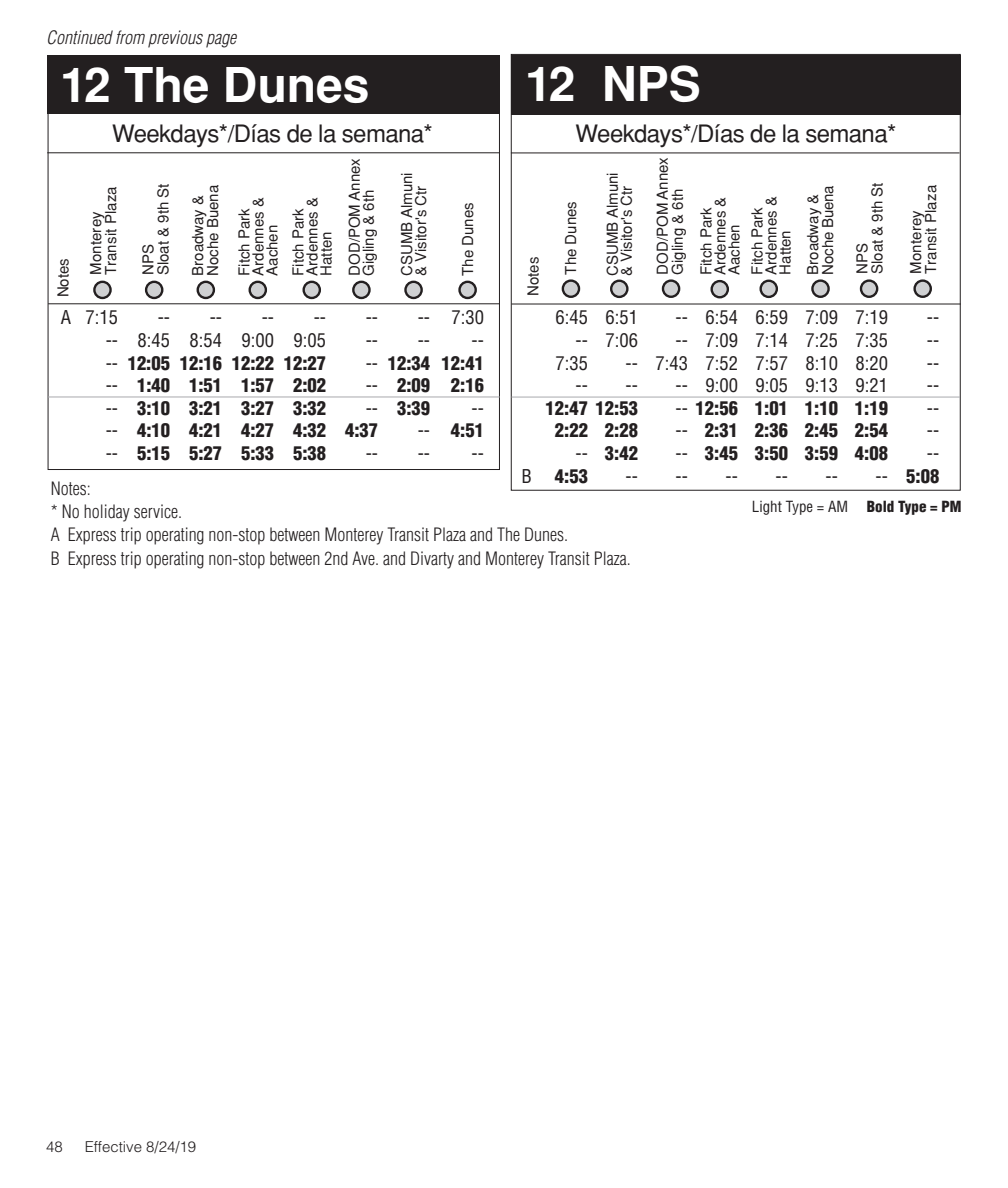
<style>
.page{position:relative;width:1008px;height:1188px;background:#fff}
.page>*{position:absolute;margin:0;border:0;box-sizing:border-box;transform-origin:0 0}
.t1{font:700 48px "Helvetica";color:#fff}
.t2{font:24px "Helvetica";letter-spacing:-.025em;color:#231f20}
.AM_9_3{font:900 condensed 18.6px "Helvetica";color:#231f20}
.AM_9_3-2{font:condensed 18.6px "Helvetica";color:#231f20}
.t3{font:300 condensed 18px "Helvetica";color:#231f20}
.t4{font:italic 300 condensed 18px "Helvetica";color:#231f20}
.t5{font:15px/14px "Helvetica";color:#231f20}
.t6{font:condensed 15px "Helvetica";color:#231f20}
.t7{font:300 15px "Helvetica";color:#231f20}
.s1{font-weight:400}
.s2{font-weight:900}
</style>
<div class="page">
<hr style="left:48px;top:303px;width:452px;height:1px;background:#231f20">
<div style="left:48px;top:55px;width:452px;height:59px;background:#231f20"></div>
<hr style="left:47px;top:152px;width:452px;height:1px;background:#231f20">
<hr style="left:511px;top:304px;width:450px;height:1px;background:#231f20">
<div style="left:511px;top:55px;width:449px;height:59px;background:#231f20"></div>
<hr style="left:511px;top:152px;width:449px;height:1px;background:#231f20">
<hr style="left:48px;top:396px;width:452px;height:1px;background:#a8a9ad">
<hr style="left:512px;top:397px;width:448px;height:1px;background:#a8a9ad">
<svg style="left:94px;top:282px;width:17px;height:16px"></svg>
<div style="left:93px;top:281px;width:19px;height:18px;border:2px solid #231f20;border-radius:50%"></div>
<svg style="left:563px;top:281px;width:16px;height:16px"></svg>
<div style="left:562px;top:279px;width:18px;height:19px;border:2px solid #231f20;border-radius:50%"></div>
<div style="left:146px;top:282px;width:16px;height:16px;background:#cfd0d2;border-radius:50%"></div>
<div style="left:145px;top:281px;width:18px;height:18px;border:2px solid #231f20;border-radius:50%"></div>
<svg style="left:663px;top:281px;width:16px;height:16px"></svg>
<div style="left:662px;top:279px;width:18px;height:19px;border:2px solid #231f20;border-radius:50%"></div>
<svg style="left:761px;top:281px;width:16px;height:16px"></svg>
<div style="left:759px;top:280px;width:19px;height:18px;border:2px solid #231f20;border-radius:50%"></div>
<svg style="left:405px;top:282px;width:17px;height:16px"></svg>
<div style="left:404px;top:281px;width:19px;height:18px;border:2px solid #231f20;border-radius:50%"></div>
<svg style="left:611px;top:281px;width:16px;height:16px"></svg>
<div style="left:610px;top:280px;width:19px;height:18px;border:2px solid #231f20;border-radius:50%"></div>
<svg style="left:353px;top:282px;width:17px;height:16px"></svg>
<div style="left:352px;top:281px;width:19px;height:18px;border:2px solid #231f20;border-radius:50%"></div>
<div style="left:250px;top:282px;width:16px;height:16px;background:#cfd0d2;border-radius:50%"></div>
<div style="left:249px;top:281px;width:18px;height:18px;border:2px solid #231f20;border-radius:50%"></div>
<svg style="left:304px;top:282px;width:16px;height:16px"></svg>
<div style="left:302px;top:281px;width:19px;height:18px;border:2px solid #231f20;border-radius:50%"></div>
<svg style="left:712px;top:281px;width:16px;height:16px"></svg>
<div style="left:710px;top:280px;width:19px;height:18px;border:2px solid #231f20;border-radius:50%"></div>
<svg style="left:861px;top:281px;width:16px;height:16px"></svg>
<div style="left:860px;top:279px;width:18px;height:19px;border:2px solid #231f20;border-radius:50%"></div>
<svg style="left:915px;top:281px;width:16px;height:16px"></svg>
<div style="left:913px;top:279px;width:19px;height:19px;border:2px solid #231f20;border-radius:50%"></div>
<svg style="left:460px;top:282px;width:16px;height:16px"></svg>
<div style="left:458px;top:281px;width:19px;height:18px;border:2px solid #231f20;border-radius:50%"></div>
<div style="left:198px;top:282px;width:16px;height:16px;background:#cfd0d2;border-radius:50%"></div>
<div style="left:197px;top:281px;width:18px;height:18px;border:2px solid #231f20;border-radius:50%"></div>
<svg style="left:812px;top:281px;width:17px;height:16px"></svg>
<div style="left:811px;top:279px;width:19px;height:19px;border:2px solid #231f20;border-radius:50%"></div>
<p class="t4" style="left:46px;top:27px;width:191px">Continued from previous page</p>
<p class="t1" style="left:60px;top:57px;width:311px">12 The Dunes</p>
<p class="t1" style="left:525px;top:56px;width:177px">12 NPS</p>
<p class="t2" style="left:112px;top:119px;width:322px">Weekdays*/Días de la semana*</p>
<p class="t2" style="left:576px;top:119px;width:322px">Weekdays*/Días de la semana*</p>
<p class="t5" style="left:655px;top:275px;width:119px;rotate:-90deg">DOD/POM Annex</p>
<p class="t5" style="left:348px;top:276px;width:119px;rotate:-90deg">DOD/POM Annex</p>
<p class="t5" style="left:400px;top:276px;width:105px;rotate:-90deg">CSUMB Almuni &amp; Visitor's Ctr</p>
<p class="t5" style="left:605px;top:276px;width:105px;rotate:-90deg">CSUMB Almuni &amp; Visitor's Ctr</p>
<p class="t5" style="left:156px;top:275px;width:93px;rotate:-90deg">Sloat &amp; 9th St</p>
<p class="t5" style="left:806px;top:275px;width:82px;rotate:-90deg">Broadway &amp;</p>
<p class="t5" style="left:821px;top:275px;width:91px;rotate:-90deg">Noche Buena</p>
<p class="t5" style="left:190px;top:276px;width:92px;line-height:15px;rotate:-90deg">Broadway &amp;<br>Noche Buena</p>
<p class="t5" style="left:104px;top:275px;width:90px;rotate:-90deg">Transit Plaza</p>
<p class="t5" style="left:670px;top:275px;width:87px;rotate:-90deg">Gigling &amp; 6th</p>
<p class="t5" style="left:699px;top:275px;width:80px;rotate:-90deg">Fitch Park<br>Ardennes &amp;<br>Aachen</p>
<p class="t5" style="left:362px;top:276px;width:87px;rotate:-90deg">Gigling &amp; 6th</p>
<p class="t5" style="left:750px;top:275px;width:69px;rotate:-90deg">Fitch Park</p>
<p class="t5" style="left:764px;top:275px;width:80px;rotate:-90deg">Ardennes &amp;</p>
<p class="t5" style="left:237px;top:276px;width:80px;rotate:-90deg">Fitch Park<br>Ardennes &amp;<br>Aachen</p>
<p class="t5" style="left:291px;top:276px;width:80px;rotate:-90deg">Fitch Park<br>Ardennes &amp;<br>Hatten</p>
<p class="t5" style="left:461px;top:276px;width:75px;rotate:-90deg">The Dunes</p>
<p class="t5" style="left:564px;top:275px;width:75px;rotate:-90deg">The Dunes</p>
<p class="t5" style="left:89px;top:275px;width:65px;rotate:-90deg">Monterey</p>
<p class="t5" style="left:778px;top:275px;width:46px;rotate:-90deg">Hatten</p>
<p class="t5" style="left:141px;top:275px;width:32px;rotate:-90deg">NPS</p>
<p class="t5" style="left:56px;top:297px;width:41px;rotate:-90deg">Notes</p>
<p class="t5" style="left:526px;top:296px;width:41px;rotate:-90deg">Notes</p>
<p class="t5" style="left:870px;top:274px;width:93px;rotate:-90deg">Sloat &amp; 9th St</p>
<p class="t5" style="left:855px;top:274px;width:32px;rotate:-90deg">NPS</p>
<p class="t5" style="left:924px;top:274px;width:90px;rotate:-90deg">Transit Plaza</p>
<p class="t5" style="left:909px;top:274px;width:65px;rotate:-90deg">Monterey</p>
<p class="AM_9_3-2" style="left:61px;top:306px;width:59px">A 7:15</p>
<p class="AM_9_3-2" style="left:158px;top:306px;width:14px">--</p>
<p class="AM_9_3-2" style="left:210px;top:306px;width:14px">--</p>
<p class="AM_9_3-2" style="left:262px;top:306px;width:14px">--</p>
<p class="AM_9_3-2" style="left:314px;top:306px;width:14px">--</p>
<p class="AM_9_3-2" style="left:366px;top:306px;width:14px">--</p>
<p class="AM_9_3-2" style="left:418px;top:306px;width:68px">-- 7:30</p>
<p class="AM_9_3-2" style="left:106px;top:329px;width:222px">-- 8:45 8:54 9:00 9:05</p>
<p class="AM_9_3-2" style="left:366px;top:329px;width:14px">--</p>
<p class="AM_9_3-2" style="left:418px;top:329px;width:14px">--</p>
<p class="AM_9_3-2" style="left:472px;top:329px;width:14px">--</p>
<p class="AM_9_3" style="left:106px;top:351px;width:222px"><span class="s1">--</span> 12:05 12:16 12:22 12:27</p>
<p class="AM_9_3" style="left:366px;top:351px;width:120px"><span class="s1">--</span> 12:34 12:41</p>
<p class="AM_9_3" style="left:106px;top:374px;width:222px"><span class="s1">--</span> 1:40 1:51 1:57 2:02</p>
<p class="AM_9_3" style="left:366px;top:374px;width:120px"><span class="s1">--</span> 2:09 2:16</p>
<p class="AM_9_3" style="left:106px;top:396px;width:222px"><span class="s1">--</span> 3:10 3:21 3:27 3:32</p>
<p class="AM_9_3" style="left:366px;top:396px;width:66px"><span class="s1">--</span> 3:39</p>
<p class="AM_9_3-2" style="left:472px;top:396px;width:14px">--</p>
<p class="AM_9_3" style="left:106px;top:419px;width:274px"><span class="s1">--</span> 4:10 4:21 4:27 4:32 4:37</p>
<p class="AM_9_3" style="left:418px;top:419px;width:68px"><span class="s1">--</span> 4:51</p>
<p class="AM_9_3" style="left:106px;top:442px;width:222px"><span class="s1">--</span> 5:15 5:27 5:33 5:38</p>
<p class="AM_9_3-2" style="left:366px;top:442px;width:14px">--</p>
<p class="AM_9_3-2" style="left:418px;top:442px;width:14px">--</p>
<p class="AM_9_3-2" style="left:472px;top:442px;width:14px">--</p>
<p class="AM_9_3-2" style="left:555px;top:306px;width:84px">6:45 6:51</p>
<p class="AM_9_3-2" style="left:676px;top:306px;width:214px">-- 6:54 6:59 7:09 7:19</p>
<p class="AM_9_3-2" style="left:927px;top:306px;width:14px">--</p>
<p class="AM_9_3-2" style="left:576px;top:329px;width:64px">-- 7:06</p>
<p class="AM_9_3-2" style="left:676px;top:329px;width:214px">-- 7:09 7:14 7:25 7:35</p>
<p class="AM_9_3-2" style="left:927px;top:329px;width:14px">--</p>
<p class="AM_9_3-2" style="left:555px;top:351px;width:34px">7:35</p>
<p class="AM_9_3-2" style="left:626px;top:351px;width:264px">-- 7:43 7:52 7:57 8:10 8:20</p>
<p class="AM_9_3-2" style="left:927px;top:351px;width:14px">--</p>
<p class="AM_9_3-2" style="left:576px;top:374px;width:14px">--</p>
<p class="AM_9_3-2" style="left:626px;top:374px;width:14px">--</p>
<p class="AM_9_3-2" style="left:676px;top:374px;width:214px">-- 9:00 9:05 9:13 9:21</p>
<p class="AM_9_3-2" style="left:927px;top:374px;width:14px">--</p>
<p class="AM_9_3" style="left:546px;top:396px;width:94px">12:47 12:53</p>
<p class="AM_9_3" style="left:676px;top:396px;width:214px"><span class="s1">--</span> 12:56 1:01 1:10 1:19</p>
<p class="AM_9_3-2" style="left:927px;top:396px;width:14px">--</p>
<p class="AM_9_3" style="left:555px;top:419px;width:85px">2:22 2:28</p>
<p class="AM_9_3" style="left:676px;top:419px;width:214px"><span class="s1">--</span> 2:31 2:36 2:45 2:54</p>
<p class="AM_9_3-2" style="left:927px;top:419px;width:14px">--</p>
<p class="AM_9_3" style="left:576px;top:442px;width:64px"><span class="s1">--</span> 3:42</p>
<p class="AM_9_3" style="left:676px;top:442px;width:214px"><span class="s1">--</span> 3:45 3:50 3:59 4:08</p>
<p class="AM_9_3-2" style="left:927px;top:442px;width:14px">--</p>
<p class="AM_9_3" style="left:522px;top:464px;width:68px"><span class="s1">B</span> 4:53</p>
<p class="AM_9_3-2" style="left:626px;top:464px;width:14px">--</p>
<p class="AM_9_3-2" style="left:676px;top:464px;width:14px">--</p>
<p class="AM_9_3-2" style="left:726px;top:464px;width:14px">--</p>
<p class="AM_9_3-2" style="left:776px;top:464px;width:14px">--</p>
<p class="AM_9_3-2" style="left:826px;top:464px;width:14px">--</p>
<p class="AM_9_3" style="left:876px;top:464px;width:65px"><span class="s1">--</span> 5:08</p>
<p class="t3" style="left:51px;top:478px;width:41px">Notes:</p>
<p class="t3" style="left:51px;top:501px;width:133px">* No holiday service.</p>
<p class="t3" style="left:51px;top:524px;width:519px">A Express trip operating non-stop between Monterey Transit Plaza and The Dunes.</p>
<p class="t3" style="left:51px;top:548px;width:582px">B Express trip operating non-stop between 2nd Ave. and Divarty and Monterey Transit Plaza.</p>
<p class="t6" style="left:752px;top:497px;width:211px">Light Type = AM <span class="s2">Bold Type = PM</span></p>
<p class="t7" style="left:46px;top:1137px;width:18px">48</p>
<p class="t7" style="left:85px;top:1137px;width:113px">Effective 8/24/19</p>
</div>
